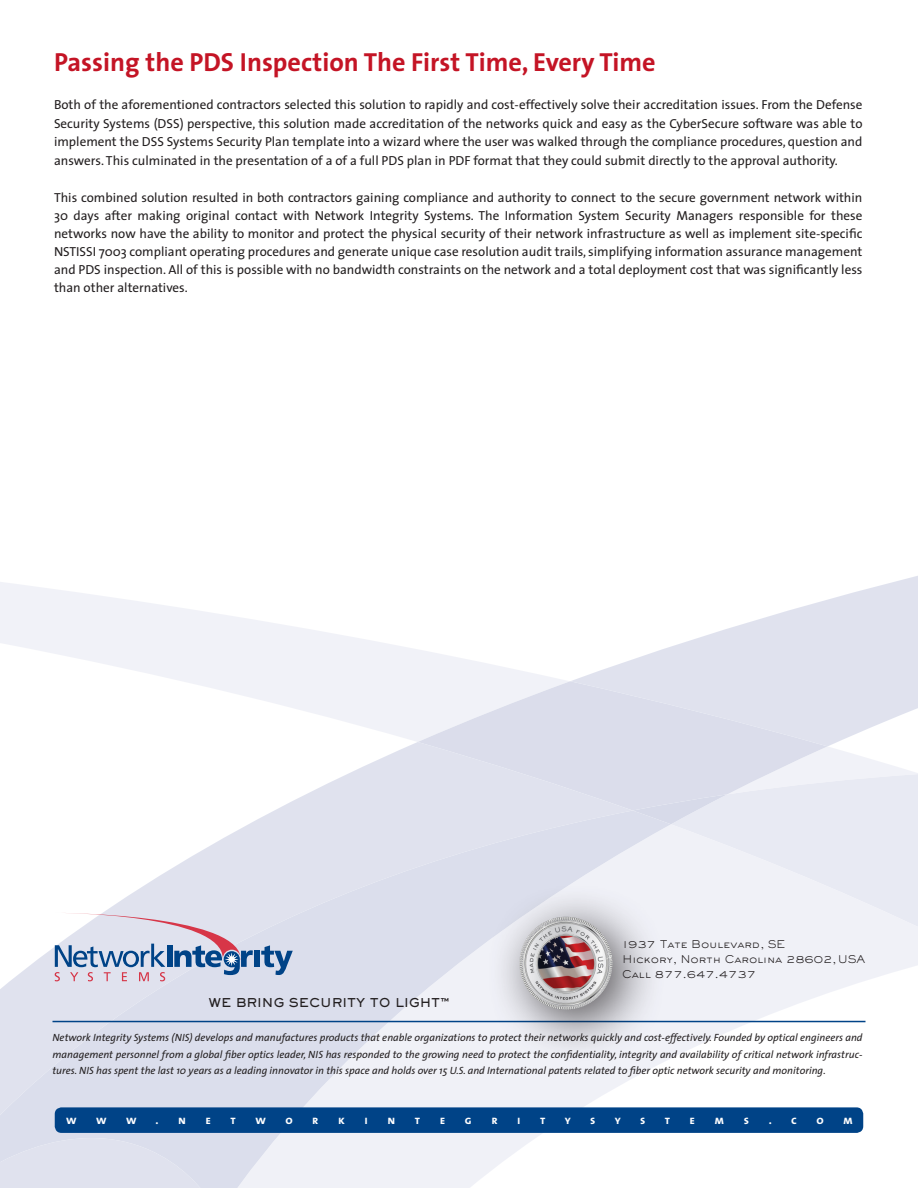
<style>
.page{position:relative;width:918px;height:1188px;background:#fff}
.page>*{position:absolute;margin:0;border:0;box-sizing:border-box;transform-origin:0 0}
.t1{font:700 26.25px "The Sans";color:#c41425}
.t2{font:13.2px/18px "The Sans";color:#231f20;text-align:justify}
.t3{font:12px "The Sans Bold Caps";color:#fff}
.t4{font:800 12px "Sackers Gothic Std";color:#231f20}
.t5{font:italic 10.5px/16.5px "The Sans";color:#231f20;text-align:justify}
.t6{font:300 10.5px/15px "Sackers Gothic Std";letter-spacing:-.01em;color:#231f20}
</style>
<div class="page">
<svg style="left:0;top:576px;width:918px;height:191px"></svg>
<svg style="left:418px;top:681px;width:410px;height:86px;background:#dfe1ed"></svg>
<svg style="left:274px;top:767px;width:644px;height:366px"></svg>
<div style="left:671px;top:774px;width:247px;height:178px;background:#e8eaf3"></div>
<svg style="left:0;top:811px;width:671px;height:377px;fill:#e0e2ee"></svg>
<svg style="left:633px;top:794px;width:94px;height:30px;background:#dde0ec"></svg>
<div style="left:55px;top:1107px;width:808px;height:26px;background:#004387;border-radius:7px"></div>
<hr style="left:52px;top:1021px;width:814px;height:1px;background:#004387">
<div style="left:254px;top:951px;width:6px;height:16px;background:#004387"></div>
<svg style="left:261px;top:945px;width:32px;height:30px"></svg>
<svg style="left:54px;top:913px;width:199px;height:68px;background:#c1c4d8"></svg>
<div style="left:486px;top:883px;width:181px;height:181px;background:#231f20;opacity:.75"></div>
<img style="left:519px;top:917px;width:94px;height:93px;border-radius:47px">
<h1 class="t1" style="left:54px;top:41px;width:603px">Passing the PDS Inspection The First Time, Every Time</h1>
<p class="t2" style="left:54px;top:95px;width:810px;line-height:18.8px">Both of the aforementioned contractors selected this solution to rapidly and cost-effectively solve their accreditation issues. From the Defense Security Systems (DSS) perspective, this solution made accreditation of the networks quick and easy as the CyberSecure software was able to implement the DSS Systems Security Plan template into a wizard where the user was walked through the compliance procedures, question and answers. This culminated in the presentation of a of a full PDS plan in PDF format that they could submit directly to the approval authority.</p>
<p class="t2" style="left:54px;top:188px;width:810px">This combined solution resulted in both contractors gaining compliance and authority to connect to the secure government network within 30 days after making original contact with Network Integrity Systems. The Information System Security Managers responsible for these networks now have the ability to monitor and protect the physical security of their network infrastructure as well as implement site-specific NSTISSI 7003 compliant operating procedures and generate unique case resolution audit trails, simplifying information assurance management and PDS inspection. All of this is possible with no bandwidth constraints on the network and a total deployment cost that was significantly less than other alternatives.</p>
<p class="t4" style="left:209px;top:994px;width:242px">WE BRING SECURITY TO LIGHT™</p>
<p class="t6" style="left:622px;top:936px;width:245px">1937 Tate Boulevard, SE<br>Hickory, North Carolina 28602, USA<br>Call 877.647.4737</p>
<p class="t5" style="left:52px;top:1029px;width:812px">Network Integrity Systems (NIS) develops and manufactures products that enable organizations to protect their networks quickly and cost-effectively. Founded by optical engineers and management personnel from a global fiber optics leader, NIS has responded to the growing need to protect the confidentiality, integrity and availability of critical network infrastruc&shy;tures. NIS has spent the last 10 years as a leading innovator in this space and holds over 15 U.S. and International patents related to fiber optic network security and monitoring.</p>
<p class="t3" style="left:66px;top:1110px;width:12px">w</p>
<p class="t3" style="left:96px;top:1110px;width:12px">w</p>
<p class="t3" style="left:126px;top:1110px;width:12px">w</p>
<p class="t3" style="left:155px;top:1110px;width:5px">.</p>
<p class="t3" style="left:178px;top:1110px;width:9px">n</p>
<p class="t3" style="left:206px;top:1110px;width:7px">e</p>
<p class="t3" style="left:231px;top:1110px;width:7px">t</p>
<p class="t3" style="left:255px;top:1110px;width:12px">w</p>
<p class="t3" style="left:285px;top:1110px;width:9px">o</p>
<p class="t3" style="left:312px;top:1110px;width:8px">r</p>
<p class="t3" style="left:338px;top:1110px;width:8px">k</p>
<p class="t3" style="left:365px;top:1110px;width:5px">i</p>
<p class="t3" style="left:388px;top:1110px;width:9px">n</p>
<p class="t3" style="left:415px;top:1110px;width:7px">t</p>
<p class="t3" style="left:440px;top:1110px;width:7px">e</p>
<p class="t3" style="left:465px;top:1110px;width:8px">g</p>
<p class="t3" style="left:491px;top:1110px;width:8px">r</p>
<p class="t3" style="left:517px;top:1110px;width:5px">i</p>
<p class="t3" style="left:540px;top:1110px;width:7px">t</p>
<p class="t3" style="left:565px;top:1110px;width:8px">y</p>
<p class="t3" style="left:590px;top:1110px;width:7px">s</p>
<p class="t3" style="left:615px;top:1110px;width:8px">y</p>
<p class="t3" style="left:640px;top:1110px;width:7px">s</p>
<p class="t3" style="left:665px;top:1110px;width:7px">t</p>
<p class="t3" style="left:690px;top:1110px;width:7px">e</p>
<p class="t3" style="left:715px;top:1110px;width:11px">m</p>
<p class="t3" style="left:744px;top:1110px;width:7px">s</p>
<p class="t3" style="left:769px;top:1110px;width:5px">.</p>
<p class="t3" style="left:791px;top:1110px;width:7px">c</p>
<p class="t3" style="left:816px;top:1110px;width:9px">o</p>
<p class="t3" style="left:843px;top:1110px;width:11px">m</p>
</div>
